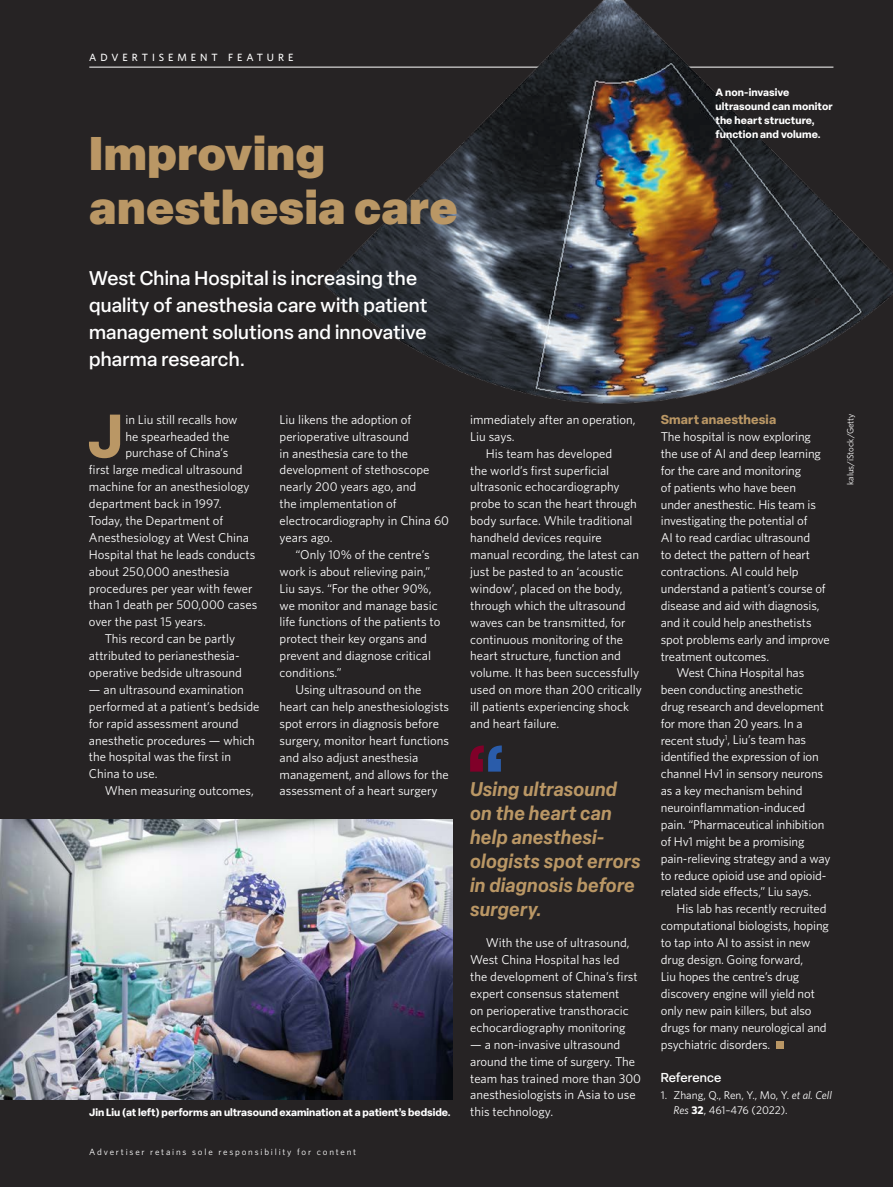
<style>
.page{position:relative;width:893px;height:1187px;background:#fff}
.page>*{position:absolute;margin:0;border:0;box-sizing:border-box;transform-origin:0 0}
.t1{font:700 60.3px "Elza";color:#ba9765}
.t2{font:900 46.5px/54px "Elza";letter-spacing:.01em;color:#ba9765}
.t3{font:500 19.5px/27px "Elza";letter-spacing:.01em;color:#fff}
.t4{font:italic 600 19.5px/24px "Elza";letter-spacing:.015em;color:#ba9765}
.t5{font:12.75px/17px "Whitney";color:#fff}
.t6{font:700 12.75px "Elza";letter-spacing:.01em;color:#ba9765}
.t7{font:500 12.75px "Elza";color:#fff}
.t8{font:11.25px/15px "Whitney";color:#fff}
.t9{font:700 10.5px/14.2px "Elza";color:#fff}
.t10{font:500 10.5px "Whitney";letter-spacing:.38em;color:#fff}
.t11{font:9px "Whitney";letter-spacing:.2em;color:#fff}
.t12{font:9px "Whitney";color:#fff}
.s1{font-style:italic}
.s2{font-weight:700}
</style>
<div class="page">
<div style="left:0;top:0;width:893px;height:1186px;background:#262324"></div>
<hr style="left:89px;top:67px;width:744px;height:1px;background:#fff">
<img style="left:321px;top:0;width:572px;height:404px">
<div style="left:776px;top:1040px;width:7px;height:8px;background:#ba9765"></div>
<img style="left:0;top:819px;width:452px;height:279px">
<svg style="left:470px;top:745px;width:32px;height:26px"></svg>
<p class="t10" style="left:89px;top:50px;width:206px">ADVERTISEMENT FEATURE</p>
<h2 class="t2" style="left:89px;top:124px;width:370px">Improving anesthesia care</h2>
<h3 class="t3" style="left:89px;top:265px;width:340px">West China Hospital is increasing the quality of anesthesia care with patient management solutions and innovative pharma research.</h3>
<h1 class="t1" style="left:88px;top:392px;width:37px">J</h1>
<p class="t5" style="left:125px;top:410px;width:114px">in Liu still recalls how</p>
<p class="t5" style="left:125px;top:427px;width:106px">he spearheaded the</p>
<p class="t5" style="left:125px;top:444px;width:105px">purchase of China’s</p>
<p class="t5" style="left:89px;top:461px;width:155px">first large medical ultrasound</p>
<p class="t5" style="left:89px;top:478px;width:162px">machine for an anesthesiology</p>
<p class="t5" style="left:89px;top:495px;width:134px">department back in 1997.</p>
<p class="t5" style="left:89px;top:511px;width:136px">Today, the Department of</p>
<p class="t5" style="left:89px;top:528px;width:161px">Anesthesiology at West China</p>
<p class="t5" style="left:89px;top:545px;width:168px">Hospital that he leads conducts</p>
<p class="t5" style="left:89px;top:562px;width:142px">about 250,000 anesthesia</p>
<p class="t5" style="left:89px;top:579px;width:165px">procedures per year with fewer</p>
<p class="t5" style="left:89px;top:596px;width:170px">than 1 death per 500,000 cases</p>
<p class="t5" style="left:89px;top:613px;width:118px">over the past 15 years.</p>
<p class="t5" style="left:105px;top:630px;width:132px">This record can be partly</p>
<p class="t5" style="left:89px;top:647px;width:152px">attributed to perianesthesia-</p>
<p class="t5" style="left:89px;top:663px;width:155px">operative bedside ultrasound</p>
<p class="t5" style="left:89px;top:680px;width:172px">— an ultrasound examination performed at a patient’s bedside for rapid assessment around anesthetic procedures — which the hospital was the first in<br>China to use.</p>
<p class="t5" style="left:105px;top:782px;width:151px">When measuring outcomes,</p>
<p class="t5" style="left:280px;top:410px;width:133px">Liu likens the adoption of</p>
<p class="t5" style="left:280px;top:427px;width:131px">perioperative ultrasound</p>
<p class="t5" style="left:280px;top:444px;width:130px">in anesthesia care to the</p>
<p class="t5" style="left:280px;top:461px;width:151px">development of stethoscope</p>
<p class="t5" style="left:280px;top:478px;width:138px">nearly 200 years ago, and</p>
<p class="t5" style="left:280px;top:495px;width:119px">the implementation of</p>
<p class="t5" style="left:280px;top:512px;width:171px">electrocardiography in China 60</p>
<p class="t5" style="left:280px;top:528px;width:55px">years ago.</p>
<p class="t5" style="left:295px;top:545px;width:136px">“Only 10% of the centre’s</p>
<p class="t5" style="left:280px;top:562px;width:152px">work is about relieving pain,”</p>
<p class="t5" style="left:280px;top:579px;width:154px">Liu says. “For the other 90%,</p>
<p class="t5" style="left:280px;top:596px;width:160px">we monitor and manage basic</p>
<p class="t5" style="left:280px;top:613px;width:162px">life functions of the patients to</p>
<p class="t5" style="left:280px;top:630px;width:149px">protect their key organs and</p>
<p class="t5" style="left:280px;top:647px;width:153px">prevent and diagnose critical</p>
<p class="t5" style="left:280px;top:664px;width:64px">conditions.”</p>
<p class="t5" style="left:295px;top:680px;width:128px">Using ultrasound on the</p>
<p class="t5" style="left:280px;top:697px;width:171px">heart can help anesthesiologists</p>
<p class="t5" style="left:280px;top:714px;width:161px">spot errors in diagnosis before</p>
<p class="t5" style="left:280px;top:731px;width:171px">surgery, monitor heart functions</p>
<p class="t5" style="left:280px;top:748px;width:140px">and also adjust anesthesia</p>
<p class="t5" style="left:280px;top:765px;width:171px">management, and allows for the</p>
<p class="t5" style="left:280px;top:782px;width:159px">assessment of a heart surgery</p>
<p class="t9" style="left:89px;top:1104px;width:363px">Jin Liu (at left) performs an ultrasound examination at a patient’s bedside.</p>
<p class="t11" style="left:89px;top:1145px;width:268px">Advertiser retains sole responsibility for content</p>
<p class="t5" style="left:470px;top:410px;width:167px">immediately after an operation,</p>
<p class="t5" style="left:470px;top:427px;width:46px">Liu says.</p>
<p class="t5" style="left:486px;top:444px;width:128px">His team has developed</p>
<p class="t5" style="left:470px;top:461px;width:141px">the world’s first superficial</p>
<p class="t5" style="left:470px;top:478px;width:151px">ultrasonic echocardiography</p>
<p class="t5" style="left:470px;top:495px;width:168px">probe to scan the heart through</p>
<p class="t5" style="left:470px;top:512px;width:164px">body surface. While traditional</p>
<p class="t5" style="left:470px;top:529px;width:133px">handheld devices require</p>
<p class="t5" style="left:470px;top:546px;width:170px">manual recording, the latest can</p>
<p class="t5" style="left:470px;top:562px;width:155px">just be pasted to an ‘acoustic</p>
<p class="t5" style="left:470px;top:579px;width:154px">window’, placed on the body,</p>
<p class="t5" style="left:470px;top:596px;width:157px">through which the ultrasound</p>
<p class="t5" style="left:470px;top:613px;width:157px">waves can be transmitted, for</p>
<p class="t5" style="left:470px;top:630px;width:154px">continuous monitoring of the</p>
<p class="t5" style="left:470px;top:647px;width:152px">heart structure, function and</p>
<p class="t5" style="left:470px;top:664px;width:171px">volume. It has been successfully</p>
<p class="t5" style="left:470px;top:681px;width:173px">used on more than 200 critically</p>
<p class="t5" style="left:470px;top:697px;width:160px">ill patients experiencing shock</p>
<p class="t5" style="left:470px;top:714px;width:91px">and heart failure.</p>
<h3 class="t4" style="left:470px;top:776px;width:172px">Using ultrasound on the heart can help anesthesi&shy;ologists spot errors in diagnosis before surgery.</h3>
<p class="t5" style="left:470px;top:934px;width:169px;text-indent:16px">With the use of ultrasound,<br>West China Hospital has led the development of China’s first expert consensus statement<br>on perioperative transthoracic echocardiography monitoring</p>
<p class="t5" style="left:470px;top:1035px;width:172px">— a non-invasive ultrasound around the time of surgery. The team has trained more than 300 anesthesiologists in Asia to use this technology.</p>
<p class="t9" style="left:715px;top:84px;width:119px">A non-invasive ultrasound can monitor the heart structure, function and volume.</p>
<p class="t6" style="left:661px;top:410px;width:117px">Smart anaesthesia</p>
<p class="t5" style="left:661px;top:427px;width:152px">The hospital is now exploring</p>
<p class="t5" style="left:661px;top:444px;width:162px">the use of AI and deep learning</p>
<p class="t5" style="left:661px;top:461px;width:142px">for the care and monitoring</p>
<p class="t5" style="left:661px;top:478px;width:137px">of patients who have been</p>
<p class="t5" style="left:661px;top:495px;width:157px">under anesthestic. His team is</p>
<p class="t5" style="left:661px;top:512px;width:148px">investigating the potential of</p>
<p class="t5" style="left:661px;top:529px;width:151px">AI to read cardiac ultrasound</p>
<p class="t5" style="left:661px;top:546px;width:151px">to detect the pattern of heart</p>
<p class="t5" style="left:661px;top:563px;width:139px">contractions. AI could help</p>
<p class="t5" style="left:661px;top:579px;width:166px">understand a patient’s course of</p>
<p class="t5" style="left:661px;top:596px;width:160px">disease and aid with diagnosis,</p>
<p class="t5" style="left:661px;top:613px;width:152px">and it could help anesthetists</p>
<p class="t5" style="left:661px;top:630px;width:171px">spot problems early and improve</p>
<p class="t5" style="left:661px;top:647px;width:110px">treatment outcomes.</p>
<p class="t5" style="left:677px;top:664px;width:129px">West China Hospital has</p>
<p class="t5" style="left:661px;top:681px;width:144px">been conducting anesthetic</p>
<p class="t5" style="left:661px;top:698px;width:165px">drug research and development</p>
<p class="t5" style="left:661px;top:714px;width:143px">for more than 20 years. In a</p>
<p class="t5" style="left:661px;top:731px;width:147px">recent study<sup>1</sup>, Liu’s team has</p>
<p class="t5" style="left:661px;top:748px;width:160px">identified the expression of ion</p>
<p class="t5" style="left:661px;top:765px;width:164px">channel Hv1 in sensory neurons</p>
<p class="t5" style="left:661px;top:781px;width:143px">as a key mechanism behind</p>
<p class="t5" style="left:661px;top:798px;width:146px">neuroinflammation-induced</p>
<p class="t5" style="left:661px;top:815px;width:165px">pain. “Pharmaceutical inhibition</p>
<p class="t5" style="left:661px;top:832px;width:145px">of Hv1 might be a promising</p>
<p class="t5" style="left:661px;top:849px;width:171px">pain-relieving strategy and a way</p>
<p class="t5" style="left:661px;top:866px;width:167px">to reduce opioid use and opioid-</p>
<p class="t5" style="left:661px;top:883px;width:152px">related side effects,” Liu says.</p>
<p class="t5" style="left:677px;top:900px;width:151px">His lab has recently recruited</p>
<p class="t5" style="left:661px;top:917px;width:170px">computational biologists, hoping</p>
<p class="t5" style="left:661px;top:933px;width:151px">to tap into AI to assist in new</p>
<p class="t5" style="left:661px;top:950px;width:144px">drug design. Going forward,</p>
<p class="t5" style="left:661px;top:967px;width:140px">Liu hopes the centre’s drug</p>
<p class="t5" style="left:661px;top:984px;width:156px">discovery engine will yield not</p>
<p class="t5" style="left:661px;top:1001px;width:152px">only new pain killers, but also</p>
<p class="t5" style="left:661px;top:1018px;width:167px">drugs for many neurological and</p>
<p class="t5" style="left:661px;top:1035px;width:111px">psychiatric disorders.</p>
<p class="t7" style="left:661px;top:1068px;width:62px">Reference</p>
<p class="t8" style="left:674px;top:1086px;width:160px;text-indent:-13px">1. Zhang, Q., Ren, Y., Mo, Y. <span class="s1">et al. Cell<br>Res</span> <span class="s2">32</span>, 461–476 (2022).</p>
<p class="t12" style="left:844px;top:485px;width:73px;rotate:-90deg">kalus/iStock/Getty</p>
</div>
